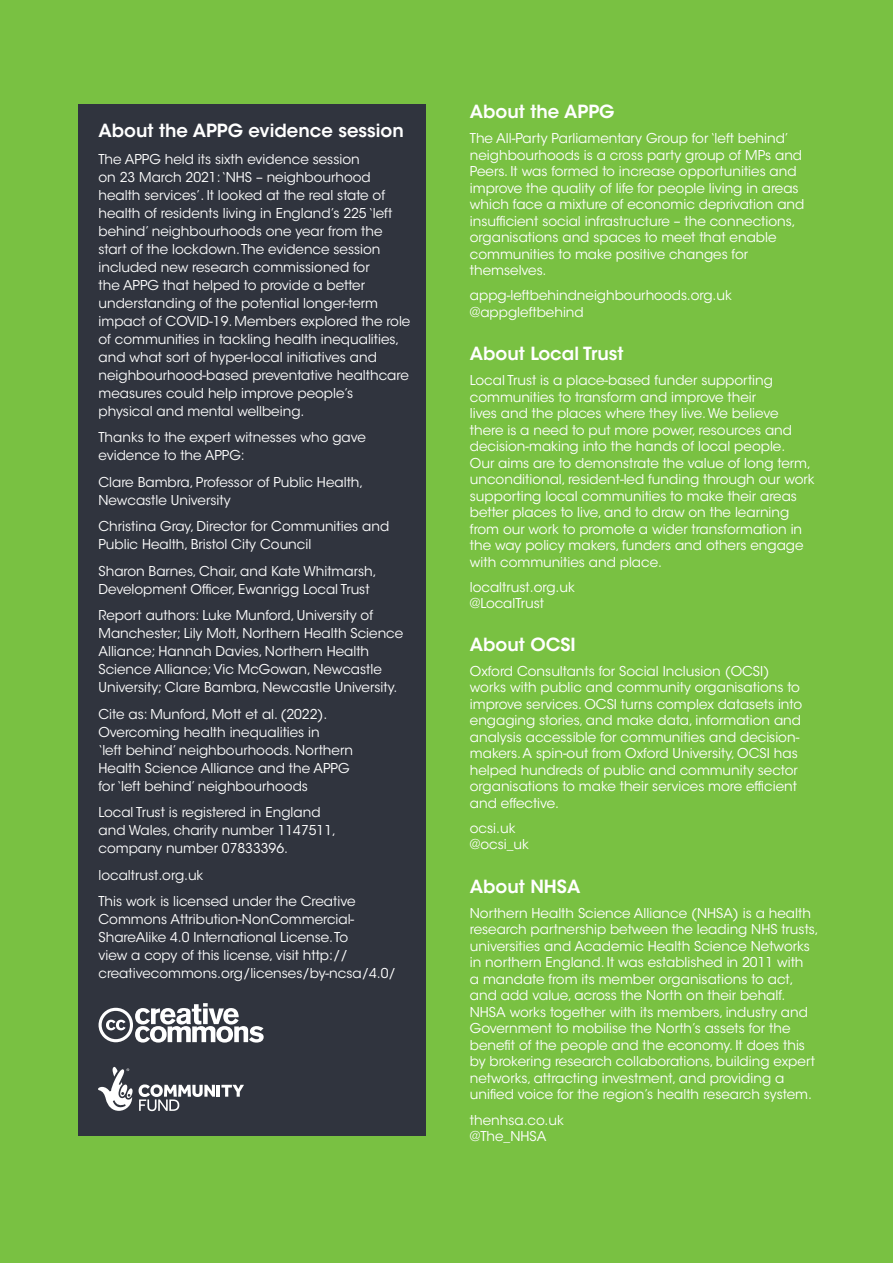
<style>
.page{position:relative;width:893px;height:1263px;background:#79c142}
.page>*{position:absolute;margin:0;border:0;box-sizing:border-box;transform-origin:0 0}
.Sub_Head_1{font:600 18px "ITC Avant Garde Std";color:#fff}
.Body_text{font:600 18px "ITC Avant Garde Std";color:#fff}
.Body_text-2{font:13.5px/16.5px "ITC Avant Garde Std";color:#fff}
</style>
<div class="page">
<div style="left:78px;top:104px;width:347px;height:1031px;background:#30343e"></div>
<svg style="left:99px;top:1003px;width:165px;height:39px"></svg>
<svg style="left:139px;top:1084px;width:105px;height:27px"></svg>
<svg style="left:98px;top:1067px;width:35px;height:44px"></svg>
<p class="Sub_Head_1" style="left:98px;top:119px;width:307px">About the APPG evidence session</p>
<p class="Body_text-2" style="left:98px;top:150px;width:313px;line-height:18px">The APPG held its sixth evidence session<br>on 23 March 2021: ‘NHS – neighbourhood health services’. It looked at the real state of health of residents living in England’s 225 ‘left behind’ neighbourhoods one year from the start of the lockdown. The evidence session included new research commissioned for<br>the APPG that helped to provide a better understanding of the potential longer-term impact of COVID-19. Members explored the role of communities in tackling health inequalities, and what sort of hyper-local initiatives and neighbourhood-based preventative healthcare measures could help improve people’s physical and mental wellbeing.</p>
<p class="Body_text-2" style="left:98px;top:428px;width:269px;line-height:18px">Thanks to the expert witnesses who gave evidence to the APPG:</p>
<p class="Body_text-2" style="left:98px;top:473px;width:266px;line-height:18px">Clare Bambra, Professor of Public Health,<br>Newcastle University</p>
<p class="Body_text-2" style="left:98px;top:517px;width:292px;line-height:18px">Christina Gray, Director for Communities and<br>Public Health, Bristol City Council</p>
<p class="Body_text-2" style="left:98px;top:562px;width:280px;line-height:18px">Sharon Barnes, Chair, and Kate Whitmarsh,<br>Development Officer, Ewanrigg Local Trust</p>
<p class="Body_text-2" style="left:98px;top:607px;width:306px;line-height:18px">Report authors: Luke Munford, University of Manchester; Lily Mott, Northern Health Science Alliance; Hannah Davies, Northern Health Science Alliance; Vic McGowan, Newcastle University; Clare Bambra, Newcastle University.</p>
<p class="Body_text-2" style="left:98px;top:705px;width:256px;line-height:18px">Cite as: Munford, Mott et al. (2022).<br>Overcoming health inequalities in<br>‘left behind’ neighbourhoods. Northern Health Science Alliance and the APPG for ‘left behind’ neighbourhoods</p>
<p class="Body_text-2" style="left:98px;top:804px;width:239px;line-height:18px">Local Trust is registered in England and Wales, charity number 1147511, company number 07833396.</p>
<p class="Body_text-2" style="left:98px;top:867px;width:107px">localtrust.org.uk</p>
<p class="Body_text-2" style="left:98px;top:893px;width:299px;line-height:18px">This work is licensed under the Creative Commons Attribution-NonCommercial-ShareAlike 4.0 International License. To<br>view a copy of this license, visit http:// creativecommons.org/licenses/by-ncsa/4.0/</p>
<p class="Body_text" style="left:470px;top:100px;width:146px">About the APPG</p>
<p class="Body_text-2" style="left:470px;top:130px;width:336px">The All-Party Parliamentary Group for ‘left behind’ neighbourhoods is a cross party group of MPs and Peers. It was formed to increase opportunities and improve the quality of life for people living in areas which face a mixture of economic deprivation and insufficient social infrastructure – the connections, organisations and spaces to meet that enable communities to make positive changes for themselves.</p>
<p class="Body_text-2" style="left:470px;top:287px;width:264px">appg-leftbehindneighbourhoods.org.uk @appgleftbehind</p>
<p class="Sub_Head_1" style="left:470px;top:342px;width:155px">About Local Trust</p>
<p class="Body_text-2" style="left:470px;top:372px;width:346px">Local Trust is a place-based funder supporting communities to transform and improve their<br>lives and the places where they live. We believe there is a need to put more power, resources and decision-making into the hands of local people.<br>Our aims are to demonstrate the value of long term, unconditional, resident-led funding through our work supporting local communities to make their areas better places to live, and to draw on the learning from our work to promote a wider transformation in the way policy makers, funders and others engage with communities and place.</p>
<p class="Body_text-2" style="left:470px;top:579px;width:107px">localtrust.org.uk @LocalTrust</p>
<p class="Body_text" style="left:470px;top:633px;width:107px">About OCSI</p>
<p class="Body_text-2" style="left:470px;top:663px;width:334px">Oxford Consultants for Social Inclusion (OCSI) works with public and community organisations to improve services. OCSI turns complex datasets into engaging stories, and make data, information and analysis accessible for communities and decision&shy;makers. A spin-out from Oxford University, OCSI has helped hundreds of public and community sector organisations to make their services more efficient and effective.</p>
<p class="Body_text-2" style="left:470px;top:820px;width:47px">ocsi.uk</p>
<p class="Body_text-2" style="left:470px;top:836px;width:61px">@ocsi_uk</p>
<p class="Sub_Head_1" style="left:470px;top:875px;width:112px">About NHSA</p>
<p class="Body_text-2" style="left:470px;top:905px;width:350px">Northern Health Science Alliance (NHSA) is a health research partnership between the leading NHS trusts, universities and Academic Health Science Networks in northern England. It was established in 2011 with<br>a mandate from its member organisations to act, and add value, across the North on their behalf.<br>NHSA works together with its members, industry and Government to mobilise the North’s assets for the benefit of the people and the economy. It does this by brokering research collaborations, building expert networks, attracting investment, and providing a unified voice for the region’s health research system.</p>
<p class="Body_text-2" style="left:470px;top:1111px;width:96px">thenhsa.co.uk</p>
<p class="Body_text-2" style="left:470px;top:1128px;width:78px">@The_NHSA</p>
</div>
